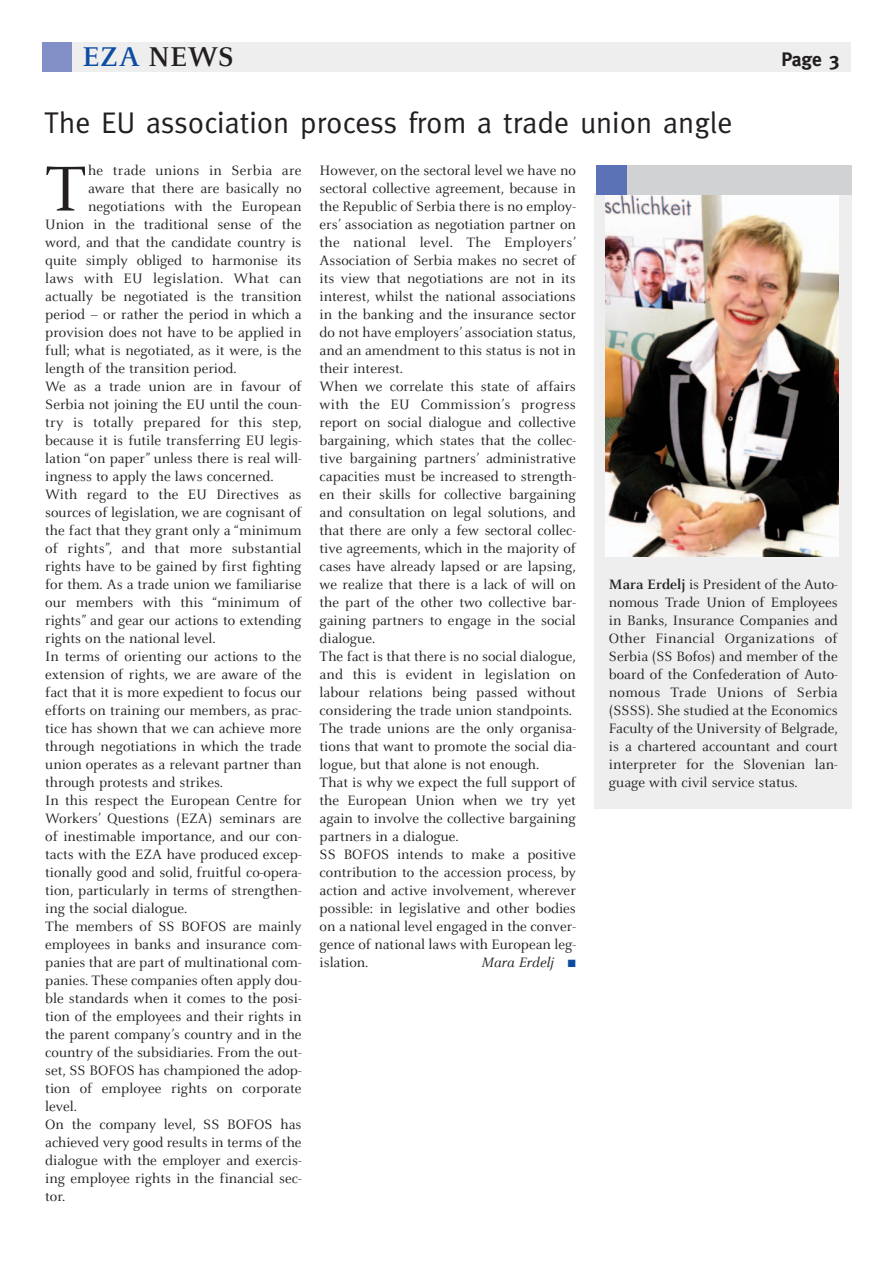
<style>
.page{position:relative;width:893px;height:1263px;background:#fff}
.page>*{position:absolute;margin:0;border:0;box-sizing:border-box;transform-origin:0 0}
.t1{font:69.9px "Celeste";color:#231f20}
.t2{font:30px "Meta";color:#231f20}
.t3{font:700 30px "Celeste";color:#231f20}
.t4{font:700 19.5px "Meta";color:#231f20}
.t5{font:15px/18px "Celeste";color:#231f20}
.t6{font:15px "Celeste";letter-spacing:.02em;color:#231f20}
.t7{font:italic 15px "Celeste";color:#231f20}
.s1{color:#0d4da1}
.s2{font-weight:700}
</style>
<div class="page">
<div style="left:43px;top:43px;width:807px;height:29px;background:#eeeeef"></div>
<div style="left:43px;top:43px;width:29px;height:29px;background:#838fc7"></div>
<div style="left:595px;top:193px;width:257px;height:616px;background:#eeeeef"></div>
<img style="left:606px;top:195px;width:233px;height:361px">
<div style="left:614px;top:166px;width:238px;height:29px;background:#d1d2d4"></div>
<div style="left:596px;top:166px;width:30px;height:29px;background:#5b72b7"></div>
<h2 class="t3" style="left:82px;top:38px;width:153px"><span class="s1">EZA</span> NEWS</h2>
<h3 class="t4" style="left:781px;top:48px;width:60px">Page 3</h3>
<h2 class="t2" style="left:44px;top:105px;width:690px">The EU association process from a trade union angle</h2>
<h1 class="t1" style="left:45px;top:146px;width:43px">T</h1>
<p class="t6" style="left:88px;top:161px;width:215px">he trade unions in Serbia are</p>
<p class="t5" style="left:88px;top:178px;width:215px">aware that there are basically no</p>
<p class="t5" style="left:88px;top:196px;width:215px">negotiations with the European</p>
<p class="t5" style="left:45px;top:214px;width:258px">Union in the traditional sense of the</p>
<p class="t5" style="left:45px;top:232px;width:258px">word, and that the candidate country is</p>
<p class="t5" style="left:45px;top:250px;width:258px">quite simply obliged to harmonise its</p>
<p class="t6" style="left:45px;top:269px;width:258px">laws with EU legislation. What can</p>
<p class="t5" style="left:45px;top:286px;width:258px">actually be negotiated is the transition</p>
<p class="t5" style="left:45px;top:304px;width:258px">period – or rather the period in which a</p>
<p class="t5" style="left:45px;top:322px;width:258px">provision does not have to be applied in</p>
<p class="t5" style="left:45px;top:340px;width:258px">full; what is negotiated, as it were, is the</p>
<p class="t5" style="left:45px;top:358px;width:193px">length of the transition period.</p>
<p class="t5" style="left:45px;top:376px;width:258px">We as a trade union are in favour of</p>
<p class="t5" style="left:45px;top:394px;width:258px">Serbia not joining the EU until the coun-</p>
<p class="t5" style="left:45px;top:412px;width:258px">try is totally prepared for this step,</p>
<p class="t5" style="left:45px;top:430px;width:258px">because it is futile transferring EU legis-</p>
<p class="t5" style="left:45px;top:448px;width:258px">lation “on paper” unless there is real will-</p>
<p class="t5" style="left:45px;top:466px;width:230px">ingness to apply the laws concerned.</p>
<p class="t5" style="left:45px;top:484px;width:258px">With regard to the EU Directives as</p>
<p class="t5" style="left:45px;top:502px;width:258px">sources of legislation, we are cognisant of</p>
<p class="t5" style="left:45px;top:520px;width:258px">the fact that they grant only a “minimum</p>
<p class="t5" style="left:45px;top:538px;width:258px">of rights”, and that more substantial</p>
<p class="t5" style="left:45px;top:556px;width:258px">rights have to be gained by first fighting</p>
<p class="t5" style="left:45px;top:574px;width:258px">for them. As a trade union we familiarise</p>
<p class="t5" style="left:45px;top:592px;width:258px">our members with this “minimum of</p>
<p class="t5" style="left:45px;top:610px;width:258px">rights” and gear our actions to extending</p>
<p class="t5" style="left:45px;top:628px;width:172px">rights on the national level.</p>
<p class="t5" style="left:45px;top:646px;width:258px">In terms of orienting our actions to the</p>
<p class="t5" style="left:45px;top:664px;width:258px">extension of rights, we are aware of the</p>
<p class="t5" style="left:45px;top:682px;width:258px">fact that it is more expedient to focus our</p>
<p class="t5" style="left:45px;top:700px;width:258px">efforts on training our members, as prac-</p>
<p class="t5" style="left:45px;top:718px;width:258px">tice has shown that we can achieve more</p>
<p class="t5" style="left:45px;top:736px;width:258px">through negotiations in which the trade</p>
<p class="t5" style="left:45px;top:754px;width:258px">union operates as a relevant partner than</p>
<p class="t5" style="left:45px;top:772px;width:179px">through protests and strikes.</p>
<p class="t5" style="left:45px;top:790px;width:258px">In this respect the European Centre for</p>
<p class="t5" style="left:45px;top:808px;width:258px">Workers’ Questions (EZA) seminars are</p>
<p class="t5" style="left:45px;top:826px;width:258px">of inestimable importance, and our con-</p>
<p class="t5" style="left:45px;top:844px;width:258px">tacts with the EZA have produced excep-</p>
<p class="t5" style="left:45px;top:862px;width:258px">tionally good and solid, fruitful co-opera-</p>
<p class="t5" style="left:45px;top:880px;width:258px">tion, particularly in terms of strengthen-</p>
<p class="t5" style="left:45px;top:898px;width:144px">ing the social dialogue.</p>
<p class="t5" style="left:45px;top:916px;width:258px">The members of SS BOFOS are mainly</p>
<p class="t5" style="left:45px;top:934px;width:258px">employees in banks and insurance com-</p>
<p class="t5" style="left:45px;top:952px;width:258px">panies that are part of multinational com-</p>
<p class="t5" style="left:45px;top:970px;width:258px">panies. These companies often apply dou-</p>
<p class="t5" style="left:45px;top:988px;width:258px">ble standards when it comes to the posi-</p>
<p class="t5" style="left:45px;top:1006px;width:258px">tion of the employees and their rights in</p>
<p class="t5" style="left:45px;top:1024px;width:258px">the parent company’s country and in the</p>
<p class="t5" style="left:45px;top:1042px;width:258px">country of the subsidiaries. From the out-</p>
<p class="t5" style="left:45px;top:1060px;width:258px">set, SS BOFOS has championed the adop-</p>
<p class="t5" style="left:45px;top:1078px;width:258px">tion of employee rights on corporate</p>
<p class="t5" style="left:45px;top:1096px;width:33px">level.</p>
<p class="t5" style="left:45px;top:1114px;width:258px">On the company level, SS BOFOS has</p>
<p class="t5" style="left:45px;top:1132px;width:258px">achieved very good results in terms of the</p>
<p class="t5" style="left:45px;top:1150px;width:258px">dialogue with the employer and exercis-</p>
<p class="t5" style="left:45px;top:1168px;width:258px">ing employee rights in the financial sec-</p>
<p class="t5" style="left:45px;top:1186px;width:22px">tor.</p>
<p class="t5" style="left:320px;top:160px;width:258px">However, on the sectoral level we have no sectoral collective agreement, because in the Republic of Serbia there is no employ&shy;ers’ association as negotiation partner on the national level. The Employers’ Association of Serbia makes no secret of its view that negotiations are not in its interest, whilst the national associations in the banking and the insurance sector do not have employers’ association status, and an amendment to this status is not in their interest.<br>When we correlate this state of affairs with the EU Commission’s progress report on social dialogue and collective bargaining, which states that the collec&shy;tive bargaining partners’ administrative capacities must be increased to strength&shy;en their skills for collective bargaining and consultation on legal solutions, and that there are only a few sectoral collec&shy;tive agreements, which in the majority of cases have already lapsed or are lapsing, we realize that there is a lack of will on the part of the other two collective bar&shy;gaining partners to engage in the social dialogue.<br>The fact is that there is no social dialogue, and this is evident in legislation on labour relations being passed without considering the trade union standpoints.<br>The trade unions are the only organisa&shy;tions that want to promote the social dia&shy;logue, but that alone is not enough.<br>That is why we expect the full support of the European Union when we try yet again to involve the collective bargaining partners in a dialogue.<br>SS BOFOS intends to make a positive contribution to the accession process, by action and active involvement, wherever possible: in legislative and other bodies on a national level engaged in the conver&shy;gence of national laws with European leg&shy;islation.</p>
<p class="t7" style="left:482px;top:953px;width:96px">Mara Erdelj <span class="s1">■</span></p>
<p class="t5" style="left:609px;top:574px;width:230px;text-align:justify"><span class="s2">Mara Erdelj</span> is President of the Auto&shy;nomous Trade Union of Employees in Banks, Insurance Companies and Other Financial Organizations of Serbia (SS Bofos) and member of the board of the Confederation of Auto&shy;nomous Trade Unions of Serbia (SSSS). She studied at the Economics Faculty of the University of Belgrade, is a chartered accountant and court interpreter for the Slovenian lan&shy;guage with civil service status.</p>
</div>
